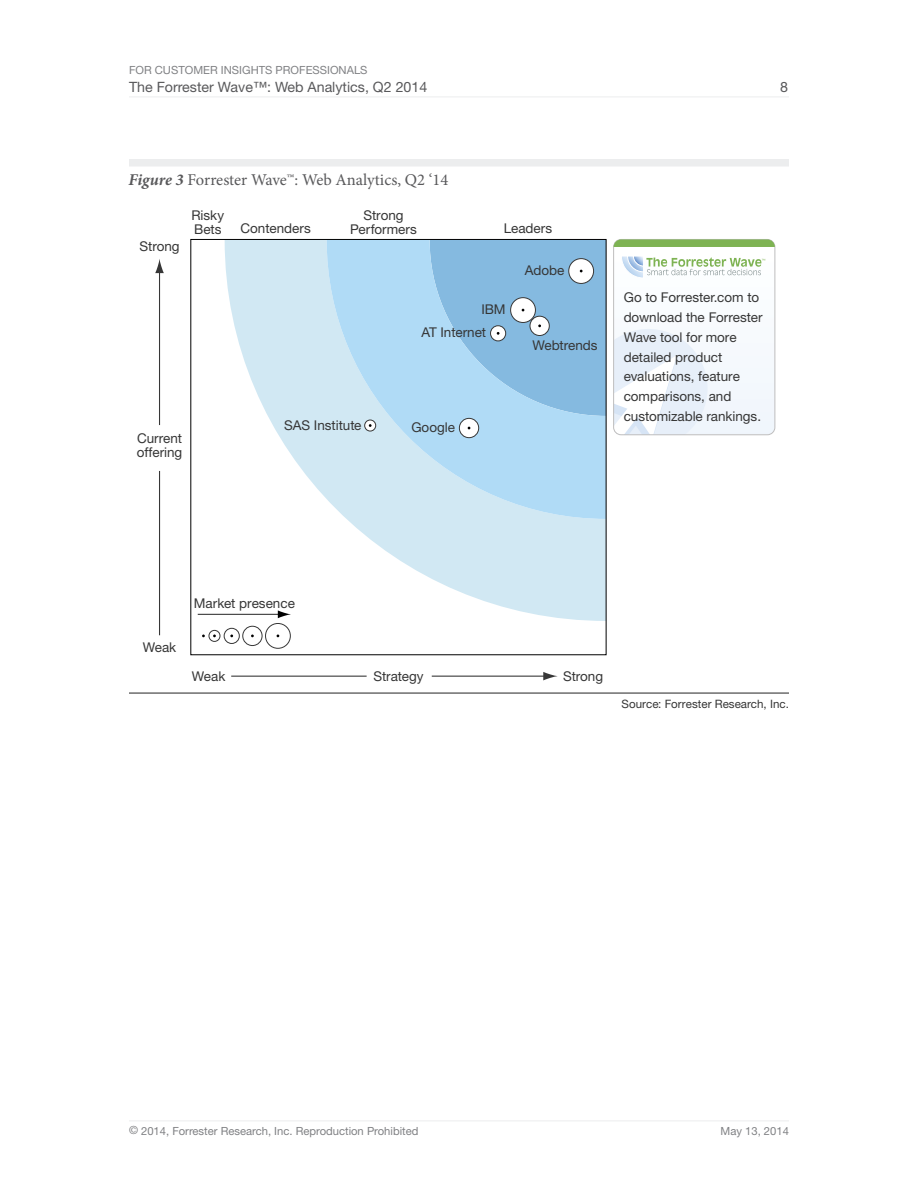
<style>
.page{position:relative;width:918px;height:1188px;background:#fff}
.page>*{position:absolute;margin:0;border:0;box-sizing:border-box;transform-origin:0 0}
.t1{font:16.5px "Minion Pro";letter-spacing:-.005em;color:#59595b}
.t2{font:14.25px "Helvetica Neue LT Std";color:#59595b}
.t3{font:13.5px/19.8px "Helvetica Neue LT Std";letter-spacing:-.005em;color:#363636}
.t4{font:11.55px "Helvetica Neue LT Std";color:#363636}
.t5{font:11.25px "Helvetica Neue LT Std";color:#808184}
.s1{font-weight:700;font-style:italic}
</style>
<div class="page">
<hr style="left:129px;top:97px;width:660px;height:1px;background:#ecedee">
<hr style="left:129px;top:1120px;width:660px;height:1px;background:#ecedee">
<div style="left:129px;top:159px;width:660px;height:7px;background:#ecedee"></div>
<hr style="left:129px;top:693px;width:660px;height:1px;background:#363636">
<svg style="left:225px;top:241px;width:379px;height:380px;fill:#d1e8f3"></svg>
<svg style="left:327px;top:241px;width:277px;height:278px;background:#bcdff4"></svg>
<hr style="left:231px;top:676px;width:136px;height:1px;background:#373737">
<hr style="left:432px;top:676px;width:114px;height:1px;background:#373737">
<svg style="left:543px;top:672px;width:15px;height:8px"></svg>
<hr style="left:159px;top:471px;width:1px;height:164px;background:#373737">
<hr style="left:159px;top:270px;width:1px;height:155px;background:#373737">
<svg style="left:155px;top:259px;width:9px;height:14px"></svg>
<svg style="left:614px;top:239px;width:161px;height:196px"></svg>
<svg style="left:365px;top:420px;width:11px;height:11px"></svg>
<div style="left:364px;top:420px;width:12px;height:11px;border:1px solid #373737;border-radius:50%"></div>
<svg style="left:459px;top:418px;width:20px;height:20px"></svg>
<div style="left:459px;top:418px;width:20px;height:20px;border:1px solid #373737;border-radius:50%"></div>
<svg style="left:430px;top:239px;width:176px;height:177px;background:#91c1e2"></svg>
<hr style="left:198px;top:614px;width:82px;height:1px;background:#373737">
<svg style="left:278px;top:610px;width:13px;height:8px"></svg>
<div style="left:209px;top:630px;width:11px;height:12px;border:1px solid #373737;border-radius:50%"></div>
<div style="left:224px;top:628px;width:16px;height:16px;border:1px solid #373737;border-radius:50%"></div>
<div style="left:242px;top:626px;width:20px;height:20px;border:1px solid #373737;border-radius:50%"></div>
<div style="left:265px;top:623px;width:26px;height:26px;border:1px solid #373737;border-radius:50%"></div>
<p class="t5" style="left:129px;top:63px;width:240px">For Customer Insights Professionals</p>
<p class="t2" style="left:129px;top:78px;width:300px">The Forrester Wave™: Web Analytics, Q2 2014</p>
<p class="t2" style="left:780px;top:78px;width:9px">8</p>
<p class="t1" style="left:129px;top:168px;width:321px"><span class="s1">Figure 3</span> Forrester Wave™: Web Analytics, Q2 ‘14</p>
<p class="t3" style="left:139px;top:237px;width:42px">Strong</p>
<p class="t3" style="left:191px;top:208px;width:34px;line-height:13.8px">Risky<br>Bets</p>
<p class="t3" style="left:350px;top:208px;width:68px;line-height:13.8px;text-align:center">Strong<br>Performers</p>
<p class="t3" style="left:241px;top:218px;width:72px">Contenders</p>
<p class="t3" style="left:504px;top:218px;width:50px">Leaders</p>
<p class="t3" style="left:422px;top:297px;width:86px;line-height:23.2px;text-indent:60px">IBM<br>AT Internet</p>
<p class="t3" style="left:525px;top:260px;width:41px">Adobe</p>
<p class="t3" style="left:532px;top:335px;width:67px">Webtrends</p>
<p class="t3" style="left:137px;top:431px;width:47px;line-height:13.8px">Current offering</p>
<p class="t3" style="left:284px;top:415px;width:79px">SAS Institute</p>
<p class="t3" style="left:411px;top:417px;width:45px">Google</p>
<p class="t3" style="left:624px;top:287px;width:140px">Go to Forrester.com to download the Forrester<br>Wave tool for more detailed product evaluations, feature comparisons, and customizable rankings.</p>
<p class="t3" style="left:143px;top:637px;width:35px">Weak</p>
<p class="t3" style="left:194px;top:593px;width:102px">Market presence</p>
<p class="t3" style="left:192px;top:666px;width:35px">Weak</p>
<p class="t3" style="left:373px;top:666px;width:52px">Strategy</p>
<p class="t3" style="left:563px;top:666px;width:42px">Strong</p>
<p class="t4" style="left:622px;top:697px;width:169px">Source: Forrester Research, Inc.</p>
<p class="t5" style="left:129px;top:1124px;width:291px">© 2014, Forrester Research, Inc. Reproduction Prohibited</p>
<p class="t5" style="left:721px;top:1124px;width:70px">May 13, 2014</p>
</div>
